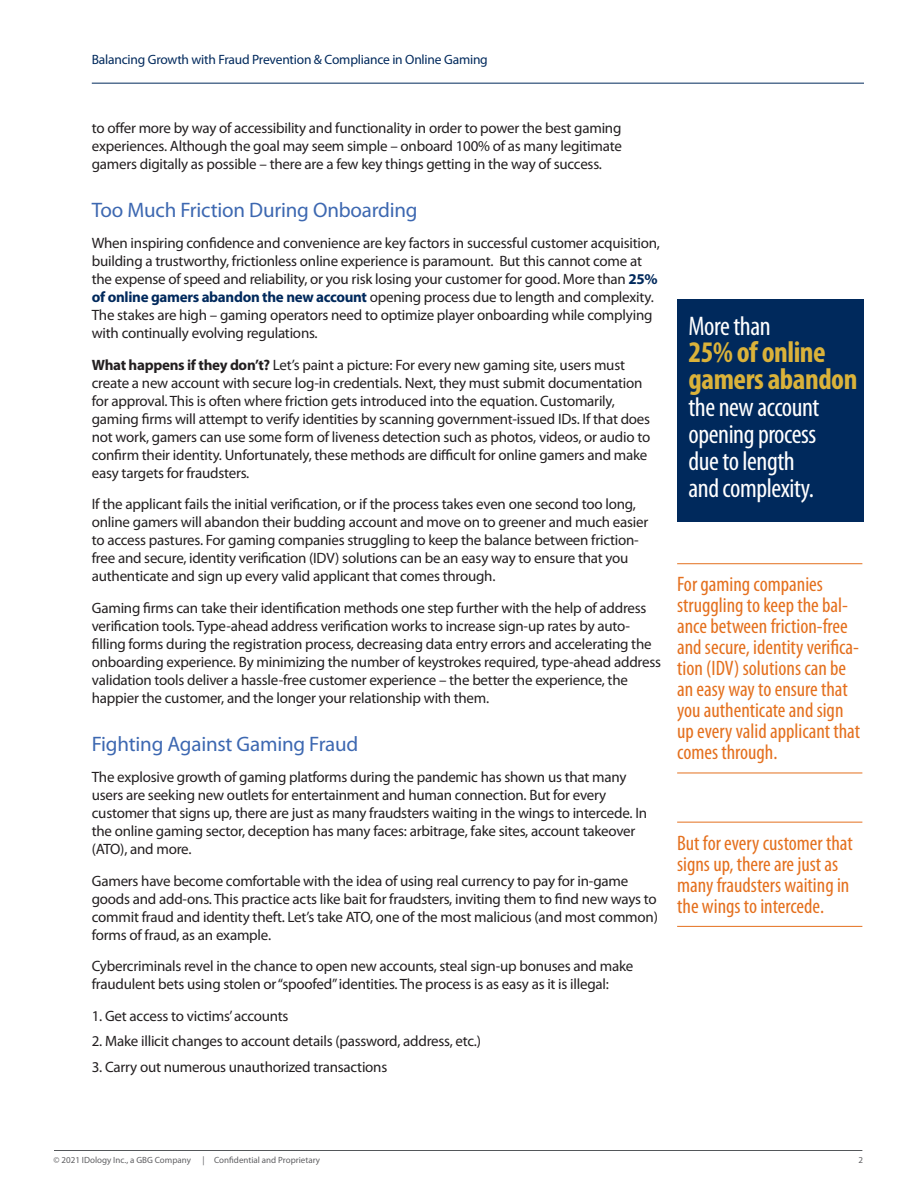
<style>
.page{position:relative;width:918px;height:1188px;background:#fff}
.page>*{position:absolute;margin:0;border:0;box-sizing:border-box;transform-origin:0 0}
.Body_Copy_Black{font:700 condensed 30px "Myriad Pro";letter-spacing:-.015em;color:#dab23a}
.Body_Copy_Black-2{font:condensed 27px/27px "Myriad Pro";letter-spacing:-.015em;color:#fff}
.Callout{font:condensed 21px/21px "Myriad Pro";color:#e4701e}
.Subhead_1_Blue{font:21px "Myriad Pro";letter-spacing:-.01em;color:#3d68b1}
.Body_Copy_Black-3{font:15px/18px "Myriad Pro";letter-spacing:-.015em;color:#231f20}
.t1{font:13.5px "Myriad Pro";letter-spacing:-.015em;color:#00295c}
.t2{font:9px "Myriad Pro";color:#5f5f62}
.s1{font-weight:700;color:#00295c}
.s2{font-weight:700}
</style>
<div class="page">
<hr style="left:54px;top:1150px;width:808px;height:1px;background:#54575a">
<hr style="left:92px;top:83px;width:772px;height:1px;background:#00295c">
<div style="left:677px;top:299px;width:187px;height:223px;background:#00295c"></div>
<hr style="left:677px;top:563px;width:185px;height:1px;background:#e4701e">
<hr style="left:677px;top:773px;width:185px;height:1px;background:#e4701e">
<hr style="left:677px;top:822px;width:185px;height:1px;background:#e4701e">
<hr style="left:677px;top:926px;width:185px;height:1px;background:#e4701e">
<p class="t1" style="left:92px;top:51px;width:398px">Balancing Growth with Fraud Prevention &amp; Compliance in Online Gaming</p>
<p class="Body_Copy_Black-3" style="left:92px;top:118px;width:532px;text-align:justify">to offer more by way of accessibility and functionality in order to power the best gaming experiences. Although the goal may seem simple – onboard 100% of as many legitimate gamers digitally as possible – there are a few key things getting in the way of success.</p>
<p class="Subhead_1_Blue" style="left:92px;top:197px;width:327px">Too Much Friction During Onboarding</p>
<p class="Body_Copy_Black-3" style="left:92px;top:234px;width:570px">When inspiring confidence and convenience are key factors in successful customer acquisition, building a trustworthy, frictionless online experience is paramount. But this cannot come at the expense of speed and reliability, or you risk losing your customer for good. More than <span class="s1">25% of online gamers abandon the new account</span> opening process due to length and complexity.<br>The stakes are high – gaming operators need to optimize player onboarding while complying with continually evolving regulations.</p>
<p class="Body_Copy_Black-3" style="left:92px;top:355px;width:560px"><span class="s2">What happens if they don’t?</span> Let’s paint a picture: For every new gaming site, users must create a new account with secure log-in credentials. Next, they must submit documentation for approval. This is often where friction gets introduced into the equation. Customarily, gaming firms will attempt to verify identities by scanning government-issued IDs. If that does not work, gamers can use some form of liveness detection such as photos, videos, or audio to confirm their identity. Unfortunately, these methods are difficult for online gamers and make easy targets for fraudsters.</p>
<p class="Body_Copy_Black-3" style="left:92px;top:495px;width:558px">If the applicant fails the initial verification, or if the process takes even one second too long, online gamers will abandon their budding account and move on to greener and much easier to access pastures. For gaming companies struggling to keep the balance between friction&shy;free and secure, identity verification (IDV) solutions can be an easy way to ensure that you authenticate and sign up every valid applicant that comes through.</p>
<p class="Body_Copy_Black-3" style="left:92px;top:598px;width:571px">Gaming firms can take their identification methods one step further with the help of address verification tools. Type-ahead address verification works to increase sign-up rates by auto&shy;filling forms during the registration process, decreasing data entry errors and accelerating the onboarding experience. By minimizing the number of keystrokes required, type-ahead address validation tools deliver a hassle-free customer experience – the better the experience, the happier the customer, and the longer your relationship with them.</p>
<p class="Subhead_1_Blue" style="left:92px;top:731px;width:268px">Fighting Against Gaming Fraud</p>
<p class="Body_Copy_Black-3" style="left:92px;top:768px;width:557px">The explosive growth of gaming platforms during the pandemic has shown us that many users are seeking new outlets for entertainment and human connection. But for every customer that signs up, there are just as many fraudsters waiting in the wings to intercede. In the online gaming sector, deception has many faces: arbitrage, fake sites, account takeover (ATO), and more.</p>
<p class="Body_Copy_Black-3" style="left:92px;top:871px;width:568px">Gamers have become comfortable with the idea of using real currency to pay for in-game goods and add-ons. This practice acts like bait for fraudsters, inviting them to find new ways to commit fraud and identity theft. Let’s take ATO, one of the most malicious (and most common) forms of fraud, as an example.</p>
<p class="Body_Copy_Black-3" style="left:92px;top:957px;width:543px">Cybercriminals revel in the chance to open new accounts, steal sign-up bonuses and make fraudulent bets using stolen or “spoofed” identities. The process is as easy as it is illegal:</p>
<p class="Body_Copy_Black-3" style="left:92px;top:1006px;width:198px">1. Get access to victims’ accounts</p>
<p class="Body_Copy_Black-3" style="left:92px;top:1032px;width:391px">2. Make illicit changes to account details (password, address, etc.)</p>
<p class="Body_Copy_Black-3" style="left:92px;top:1057px;width:297px">3. Carry out numerous unauthorized transactions</p>
<p class="Body_Copy_Black-2" style="left:688px;top:312px;width:84px">More than</p>
<p class="Body_Copy_Black" style="left:688px;top:333px;width:139px">25% of online</p>
<p class="Body_Copy_Black" style="left:688px;top:360px;width:171px">gamers abandon</p>
<p class="Body_Copy_Black-2" style="left:688px;top:393px;width:133px">the new account opening process due to length and complexity.</p>
<p class="Callout" style="left:677px;top:573px;width:184px">For gaming companies struggling to keep the bal&shy;ance between friction-free and secure, identity verifica&shy;tion (IDV) solutions can be an easy way to ensure that you authenticate and sign up every valid applicant that comes through.</p>
<p class="Callout" style="left:677px;top:832px;width:177px">But for every customer that signs up, there are just as many fraudsters waiting in the wings to intercede.</p>
<p class="t2" style="left:54px;top:1155px;width:139px">© 2021 IDology Inc., a GBG Company</p>
<p class="t2" style="left:202px;top:1155px;width:119px">| Confidential and Proprietary</p>
<p class="t2" style="left:858px;top:1155px;width:6px">2</p>
</div>
